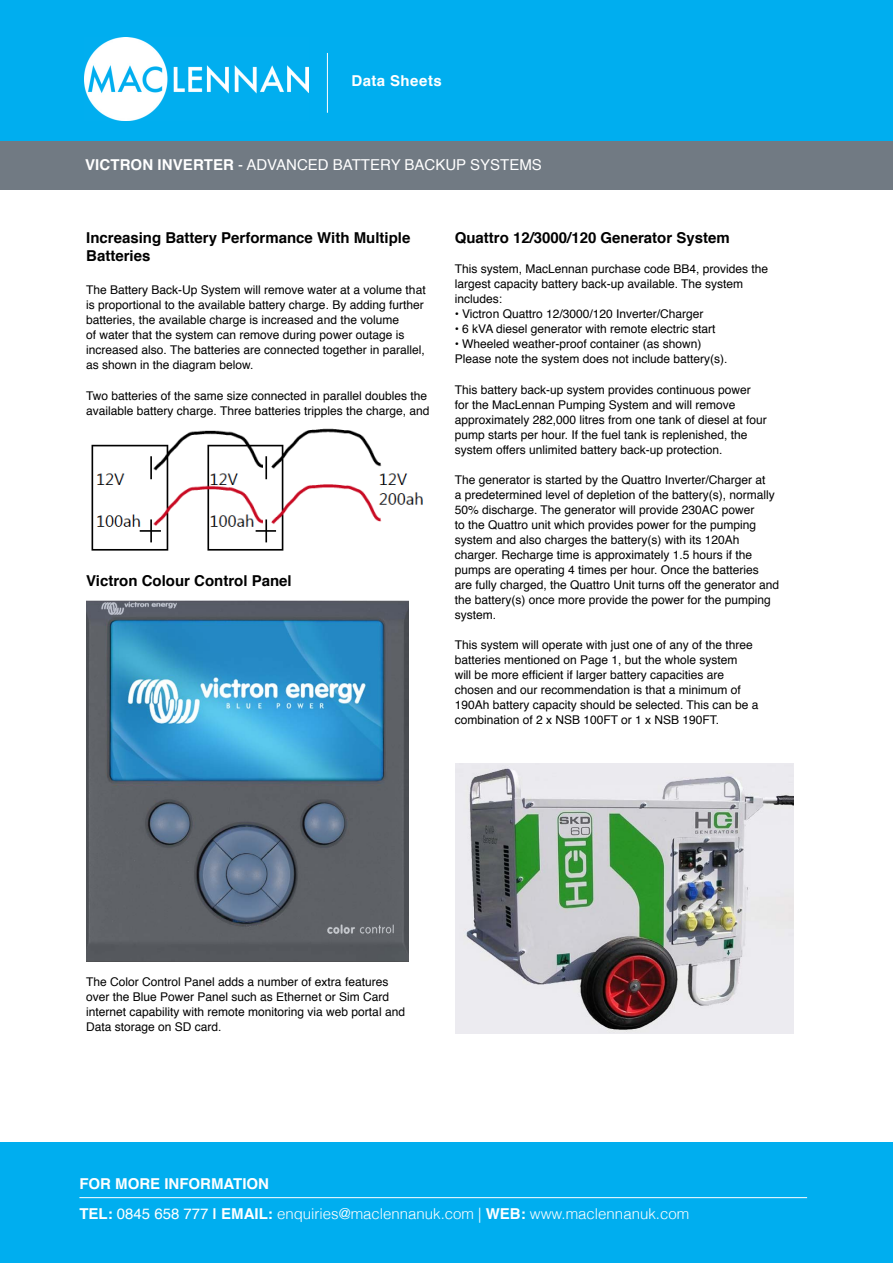
<style>
.page{position:relative;width:893px;height:1263px;background:#fff}
.page>*{position:absolute;margin:0;border:0;box-sizing:border-box;transform-origin:0 0}
.t1{font:16.5px "Bebas";letter-spacing:.015em;color:#fff}
.t2{font:700 15px/18px "Helvetica";color:#000}
.t3{font:300 15px/30px "Helvetica";color:#fff}
.t4{font:700 15px "Helvetica";letter-spacing:.015em;color:#fff}
.t5{font:15px "Helvetica";color:#fff}
.t6{font:12px/15px "Helvetica";color:#000}
.t7{font:300 12px "Helvetica";color:#fff}
.s1{font-family:"Helvetica";font-weight:700;font-size:21px}
.s2{font-size:12px}
.s3{font-weight:400}
.s4{font-weight:700}
</style>
<div class="page">
<div style="left:0;top:130px;width:893px;height:60px;background:#717a83"></div>
<div style="left:0;top:0;width:893px;height:140px;background:#00aeef"></div>
<img style="left:84px;top:38px;width:225px;height:83px">
<div style="left:0;top:1142px;width:893px;height:121px;background:#00aeef"></div>
<hr style="left:79px;top:1197px;width:728px;height:1px;background:#fff">
<hr style="left:327px;top:53px;width:1px;height:60px;background:#fff">
<img style="left:86px;top:600px;width:323px;height:362px">
<img style="left:455px;top:763px;width:339px;height:270px">
<img style="left:91px;top:428px;width:332px;height:123px">
<p class="t4" style="left:351px;top:69px;width:92px">Data Sheets</p>
<h1 class="t1" style="left:77px;top:148px;width:484px"><span class="s1">Maclennan 20M</span> <span class="s2">-</span> CAVITY DRAIN WATERPROOFING MEMBRANE</h1>
<p class="t4" style="left:85px;top:153px;width:183px">Victron Inverter <span class="s3">- Advanced</span></p>
<p class="t5" style="left:333px;top:153px;width:21px">Batte</p>
<p class="t5" style="left:380px;top:153px;width:122px">ry Bac kup Systems</p>
<p class="t2" style="left:86px;top:229px;width:326px">Increasing Battery Performance With Multiple<br>Batteries</p>
<p class="t6" style="left:86px;top:283px;width:341px">The Battery Back-U p System will remove water at a volume that is proportional to the available battery charge. By adding further batteries, the available charge is increased and the volume<br>of water that the system can remove during power outage is increased also. The batteries are connected together in parallel, as shown in the diagram below.</p>
<p class="t6" style="left:86px;top:388px;width:345px">Two batteries of the same size connected in parallel doubles the available battery charge. Three batteries tripples the charge, and</p>
<p class="t2" style="left:86px;top:572px;width:207px">Victron Colour Control Panel</p>
<p class="t2" style="left:455px;top:229px;width:277px">Quattro 12/3000/120 Generator System</p>
<p class="t6" style="left:455px;top:262px;width:315px">This system, MacLennan purchase code BB4, provides the largest capacity battery back-up available. The system includes:</p>
<p class="t6" style="left:455px;top:307px;width:250px">• Victron Quattro 12/3000/120 Inverter/Charger</p>
<p class="t6" style="left:455px;top:322px;width:262px">• 6 kVA diesel generator with remote electric start</p>
<p class="t6" style="left:455px;top:337px;width:274px">• Wheeled weather-proof container (as shown)<br>Please note the system does not include battery(s).</p>
<p class="t6" style="left:455px;top:382px;width:314px">This battery back-up system provides continuous power for the MacLennan Pumping System and will remove approximately 282,000 litres from one tank of diesel at four pump starts per hour. If the fuel tank is replenished, the system offers unlimited battery back-up protection.</p>
<p class="t6" style="left:455px;top:472px;width:326px">The generator is started by the Quattro Inverter/Charger at<br>a predetermined level of depletion of the battery(s), normally 50% discharge. The generator will provide 230AC power<br>to the Quattro unit which provides power for the pumping system and also charges the battery(s) with its 120Ah charger. Recharge time is approximately 1.5 hours if the pumps are operating 4 times per hour. Once the batteries<br>are fully charged, the Quattro Unit turns off the generator and the battery(s) once more provide the power for the pumping system.</p>
<p class="t6" style="left:455px;top:637px;width:305px">This system will operate with just one of any of the three batteries mentioned on Page 1, but the whole system<br>will be more efficient if larger battery capacities are chosen and our recommendation is that a minimum of 190Ah battery capacity should be selected. This can be a combination of 2 x NSB 100FT or 1 x NSB 190FT.</p>
<p class="t6" style="left:86px;top:974px;width:320px">The Color Control Panel adds a number of extra features over the Blue Power Panel such as Ethernet or Sim Card internet capability with remote monitoring via web portal and Data storage on SD card.</p>
<p class="t3" style="left:79px;top:1168px;width:611px"><span class="s4">FOR MORE INFORMATION<br>TEL:</span> <span class="s3">0845 658 777</span> <span class="s4">| EMAIL:</span> enquiries@maclennanuk.com | <span class="s4">WEB:</span> www.maclennanuk.com</p>
<p class="t7" style="left:143px;top:1174px;width:192px">Enquiries@maclennan-lse.co.uk / <span class="s4">w</span></p>
</div>
